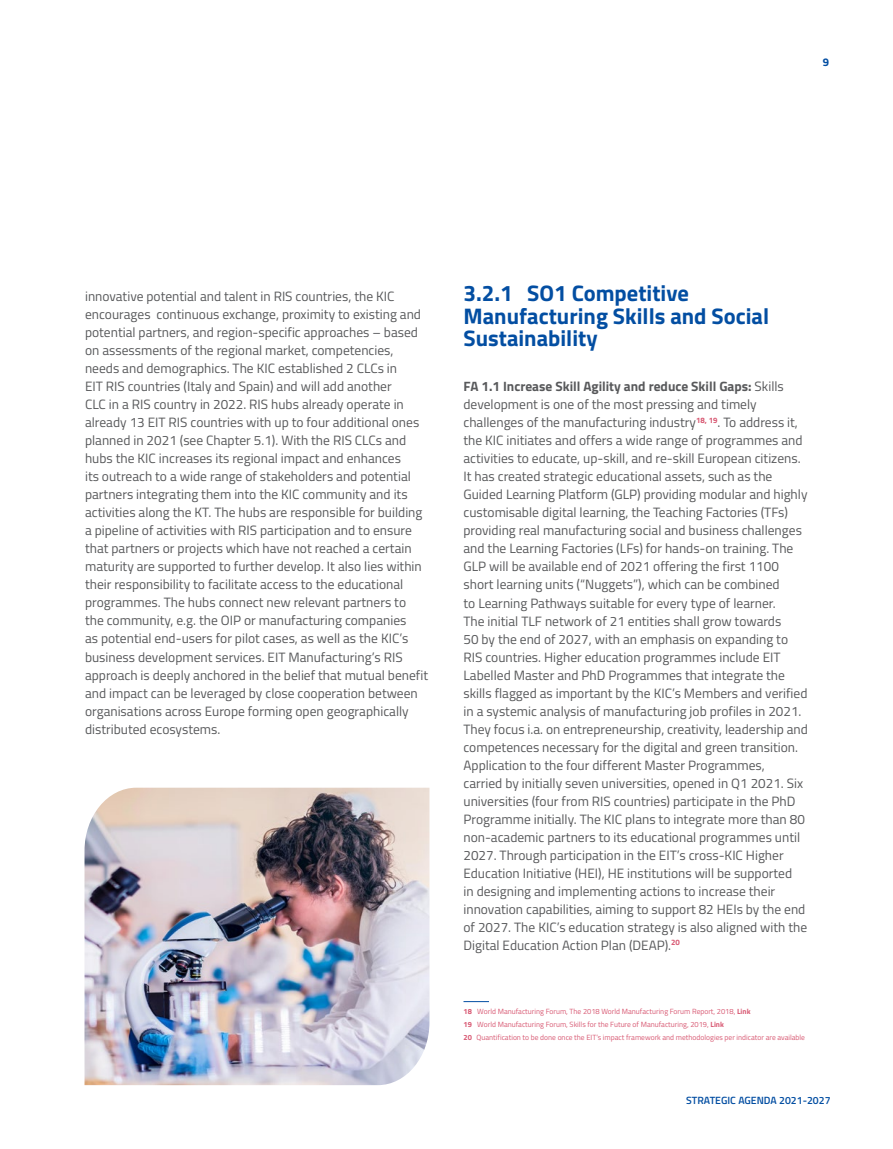
<style>
.page{position:relative;width:893px;height:1149px;background:#fff}
.page>*{position:absolute;margin:0;border:0;box-sizing:border-box;transform-origin:0 0}
.t1{font:700 22.5px/22.5px "Titillium";color:#034ea2}
.t2{font:13.5px/18px "Titillium";color:#58595b}
.t3{font:700 11.25px "Titillium";color:#034ea2}
.t4{font:600 10.5px "Titillium";color:#034ea2}
.t5{font:7.5px/12.8px "Titillium";color:#d85973}
.s1{font-weight:700}
</style>
<div class="page">
<img style="left:85px;top:787px;width:344px;height:297px">
<p class="t3" style="left:823px;top:54px;width:8px">9</p>
<p class="t2" style="left:85px;top:287px;width:344px">innovative potential and talent in RIS countries, the KIC encourages continuous exchange, proximity to existing and potential partners, and region-specific approaches – based on assessments of the regional market, competencies, needs and demographics. The KIC established 2 CLCs in<br>EIT RIS countries (Italy and Spain) and will add another<br>CLC in a RIS country in 2022. RIS hubs already operate in already 13 EIT RIS countries with up to four additional ones planned in 2021 (see Chapter 5.1). With the RIS CLCs and hubs the KIC increases its regional impact and enhances<br>its outreach to a wide range of stakeholders and potential partners integrating them into the KIC community and its activities along the KT. The hubs are responsible for building a pipeline of activities with RIS participation and to ensure that partners or projects which have not reached a certain maturity are supported to further develop. It also lies within their responsibility to facilitate access to the educational programmes. The hubs connect new relevant partners to the community, e.g. the OIP or manufacturing companies<br>as potential end-users for pilot cases, as well as the KIC’s business development services. EIT Manufacturing’s RIS approach is deeply anchored in the belief that mutual benefit and impact can be leveraged by close cooperation between organisations across Europe forming open geographically distributed ecosystems.</p>
<h1 class="t1" style="left:463px;top:281px;width:307px">3.2.1 SO1 Competitive<br>Manufacturing Skills and Social<br>Sustainability</h1>
<p class="t2" style="left:463px;top:377px;width:346px"><span class="s1">FA 1.1 Increase Skill Agility and reduce Skill Gaps:</span> Skills development is one of the most pressing and timely challenges of the manufacturing industry<sup>18,</sup> <sup>19</sup>. To address it, the KIC initiates and offers a wide range of programmes and activities to educate, up-skill, and re-skill European citizens.<br>It has created strategic educational assets, such as the Guided Learning Platform (GLP) providing modular and highly customisable digital learning, the Teaching Factories (TFs) providing real manufacturing social and business challenges and the Learning Factories (LFs) for hands-on training. The GLP will be available end of 2021 offering the first 1100 short learning units (“Nuggets”), which can be combined<br>to Learning Pathways suitable for every type of learner.<br>The initial TLF network of 21 entities shall grow towards<br>50 by the end of 2027, with an emphasis on expanding to RIS countries. Higher education programmes include EIT Labelled Master and PhD Programmes that integrate the skills flagged as important by the KIC’s Members and verified in a systemic analysis of manufacturing job profiles in 2021.<br>They focus i.a. on entrepreneurship, creativity, leadership and competences necessary for the digital and green transition.<br>Application to the four different Master Programmes,<br>carried by initially seven universities, opened in Q1 2021. Six universities (four from RIS countries) participate in the PhD Programme initially. The KIC plans to integrate more than 80 non-academic partners to its educational programmes until 2027. Through participation in the EIT’s cross-KIC Higher Education Initiative (HEI), HE institutions will be supported<br>in designing and implementing actions to increase their innovation capabilities, aiming to support 82 HEIs by the end of 2027. The KIC’s education strategy is also aligned with the Digital Education Action Plan (DEAP).<sup>20</sup></p>
<p class="t5" style="left:463px;top:1004px;width:343px"><span class="s1">18</span> World Manufacturing Forum, The 2018 World Manufacturing Forum Report, 2018, <span class="s1">Link<br>19</span> World Manufacturing Forum, Skills for the Future of Manufacturing, 2019, <span class="s1">Link<br>20</span> Quantification to be done once the EIT’s impact framework and methodologies per indicator are available</p>
<p class="t4" style="left:686px;top:1091px;width:146px">STRATEGIC AGENDA 2021-2027</p>
</div>
